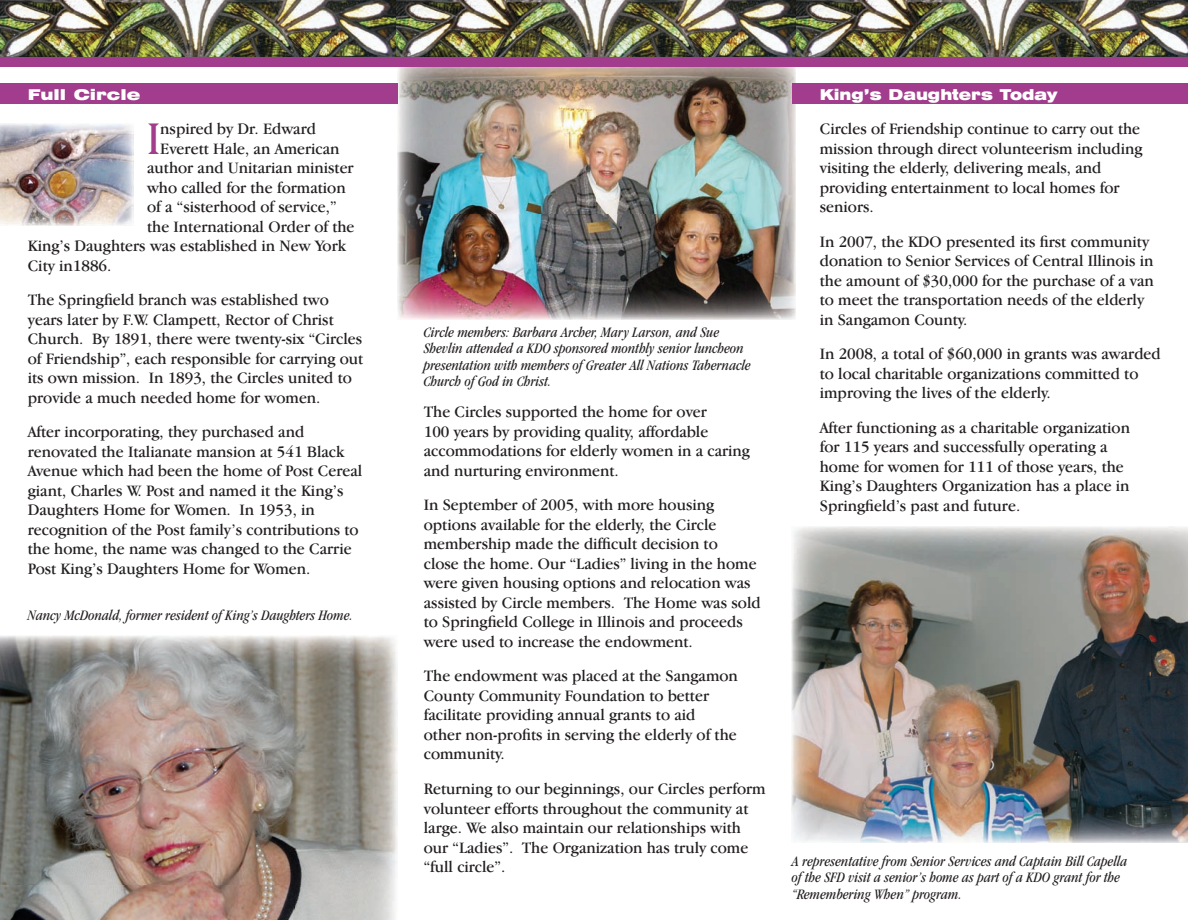
<style>
.page{position:relative;width:1188px;height:920px;background:#fff}
.page>*{position:absolute;margin:0;border:0;box-sizing:border-box;transform-origin:0 0}
.t1{font:45.75px "Algerian Bas D";color:#a13d8c;scale:.95 1}
.t2{font:16.5px/19.5px "Garamond IT Cby BT";color:#231f20;scale:.95 1}
.t3{font:italic condensed 15px/16.5px "Garamond IT Cby BT";color:#231f20}
.t4{font:900 expanded 15px "Swiss 721 BT";color:#fff;scale:.95 1}
.t5{font:900 expanded 14.85px "Swiss 721 BT";color:#fff;scale:1.06 1}
</style>
<div class="page">
<img style="left:397px;top:67px;width:399px;height:252px">
<div style="left:792px;top:83px;width:396px;height:21px;background:#a13d8c"></div>
<div style="left:0;top:83px;width:397px;height:21px;background:#a13d8c"></div>
<div style="left:0;top:56px;width:1188px;height:11px;background:#a13d8c"></div>
<img style="left:0;top:0;width:1188px;height:56px">
<img style="left:0;top:124px;width:134px;height:101px">
<img style="left:792px;top:526px;width:396px;height:316px">
<img style="left:0;top:635px;width:397px;height:285px">
<p class="t5" style="left:28px;top:85px;width:108px">Full Circle</p>
<h1 class="t1" style="left:147px;top:115px;width:15px">I</h1>
<p class="t2" style="left:160px;top:119px;width:165px">nspired by Dr. Edward</p>
<p class="t2" style="left:160px;top:138px;width:190px">Everett Hale, an American</p>
<p class="t2" style="left:147px;top:158px;width:219px">author and Unitarian minister</p>
<p class="t2" style="left:147px;top:177px;width:211px">who called for the formation</p>
<p class="t2" style="left:147px;top:197px;width:201px">of a “sisterhood of service,”</p>
<p class="t2" style="left:147px;top:216px;width:220px">the International Order of the</p>
<p class="t2" style="left:28px;top:236px;width:336px">King’s Daughters was established in New York</p>
<p class="t2" style="left:28px;top:255px;width:90px">City in1886.</p>
<p class="t2" style="left:28px;top:290px;width:355px">The Springfield branch was established two years later by F.W. Clampett, Rector of Christ Church. By 1891, there were twenty-six “Circles of Friendship”, each responsible for carrying out its own mission. In 1893, the Circles united to provide a much needed home for women.</p>
<p class="t2" style="left:28px;top:422px;width:354px">After incorporating, they purchased and renovated the Italianate mansion at 541 Black Avenue which had been the home of Post Cereal giant, Charles W. Post and named it the King’s Daughters Home for Women. In 1953, in recognition of the Post family’s contributions to the home, the name was changed to the Carrie Post King’s Daughters Home for Women.</p>
<p class="t3" style="left:28px;top:607px;width:327px">Nancy McDonald, former resident of King’s Daughters Home.</p>
<p class="t3" style="left:424px;top:323px;width:329px">Circle members: Barbara Archer, Mary Larson, and Sue Shevlin attended a KDO sponsored monthly senior luncheon presentation with members of Greater All Nations Tabernacle Church of God in Christ.</p>
<p class="t2" style="left:424px;top:402px;width:345px">The Circles supported the home for over<br>100 years by providing quality, affordable accommodations for elderly women in a caring and nurturing environment.</p>
<p class="t2" style="left:424px;top:495px;width:356px">In September of 2005, with more housing options available for the elderly, the Circle membership made the difficult decision to<br>close the home. Our “Ladies” living in the home were given housing options and relocation was assisted by Circle members. The Home was sold to Springfield College in Illinois and proceeds were used to increase the endowment.</p>
<p class="t2" style="left:424px;top:666px;width:332px">The endowment was placed at the Sangamon County Community Foundation to better facilitate providing annual grants to aid<br>other non-profits in serving the elderly of the community.</p>
<p class="t2" style="left:424px;top:778px;width:361px">Returning to our beginnings, our Circles perform volunteer efforts throughout the community at large. We also maintain our relationships with our “Ladies”. The Organization has truly come “full circle”.</p>
<p class="t4" style="left:820px;top:85px;width:252px">King’s Daughters Today</p>
<p class="t2" style="left:820px;top:119px;width:341px">Circles of Friendship continue to carry out the mission through direct volunteerism including visiting the elderly, delivering meals, and providing entertainment to local homes for seniors.</p>
<p class="t2" style="left:820px;top:231px;width:353px">In 2007, the KDO presented its first community donation to Senior Services of Central Illinois in the amount of $30,000 for the purchase of a van to meet the transportation needs of the elderly in Sangamon County.</p>
<p class="t2" style="left:820px;top:344px;width:360px">In 2008, a total of $60,000 in grants was awarded to local charitable organizations committed to improving the lives of the elderly.</p>
<p class="t2" style="left:820px;top:417px;width:328px">After functioning as a charitable organization for 115 years and successfully operating a home for women for 111 of those years, the King’s Daughters Organization has a place in Springfield’s past and future.</p>
<p class="t3" style="left:792px;top:852px;width:337px">A representative from Senior Services and Captain Bill Capella of the SFD visit a senior’s home as part of a KDO grant for the “Remembering When” program.</p>
</div>
